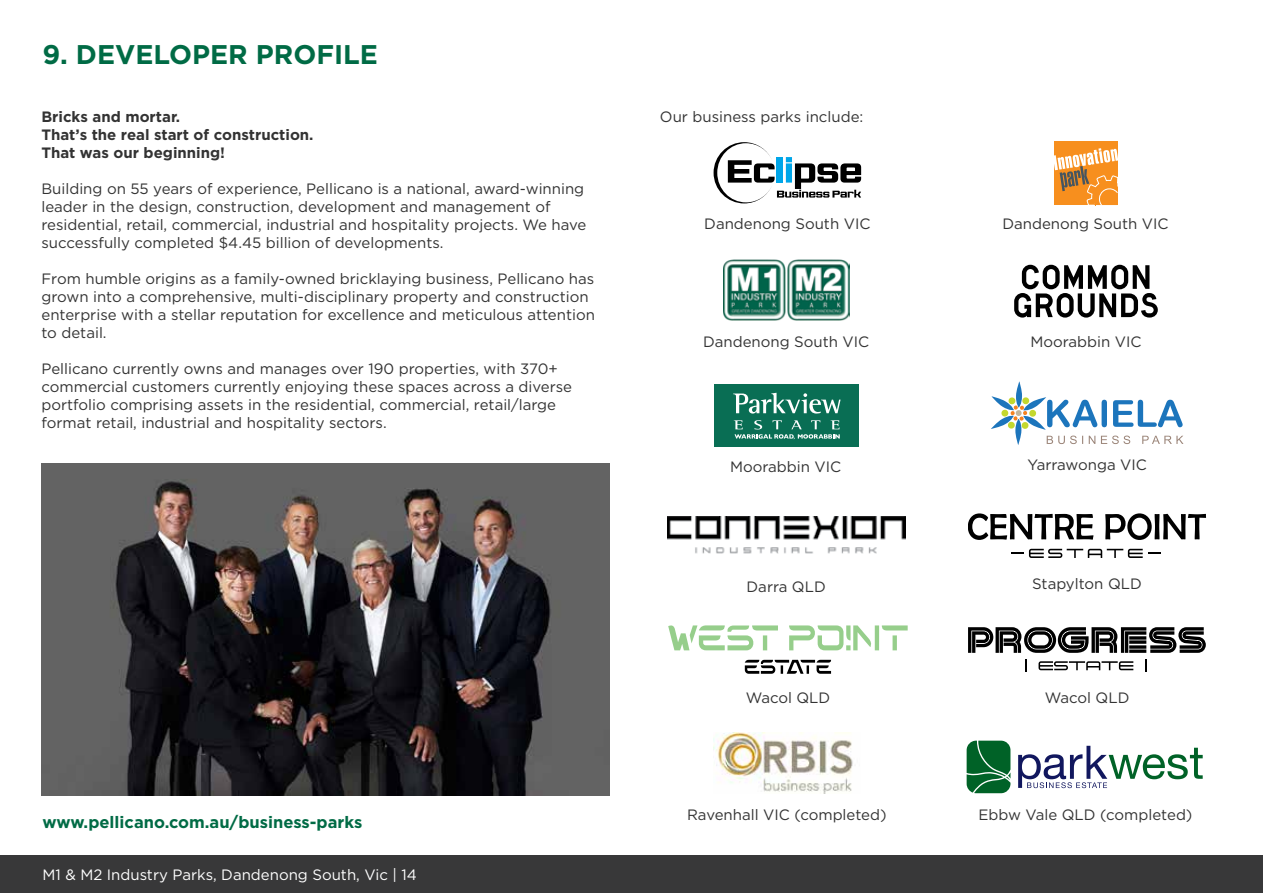
<style>
.page{position:relative;width:1263px;height:893px;background:#fff}
.page>*{position:absolute;margin:0;border:0;box-sizing:border-box;transform-origin:0 0}
.t1{font:700 27px "Gotham";color:#006b45}
.t2{font:700 16.5px "Gotham";color:#006b45}
.t3{font:15px/18px "Gotham";color:#333}
.t4{font:700 15px/18px "Gotham";color:#333}
.t5{font:15px "Gotham";color:#fff}
</style>
<div class="page">
<img style="left:41px;top:464px;width:568px;height:332px">
<img style="left:723px;top:259px;width:126px;height:62px">
<svg style="left:991px;top:381px;width:192px;height:64px"></svg>
<div style="left:1054px;top:141px;width:63px;height:64px;background:#f78f1e"></div>
<svg style="left:1054px;top:148px;width:64px;height:57px"></svg>
<svg style="left:1014px;top:265px;width:144px;height:53px"></svg>
<img style="left:667px;top:517px;width:238px;height:37px">
<svg style="left:968px;top:513px;width:125px;height:27px"></svg>
<svg style="left:1105px;top:513px;width:101px;height:27px"></svg>
<svg style="left:1011px;top:549px;width:150px;height:9px"></svg>
<svg style="left:789px;top:625px;width:119px;height:25px"></svg>
<svg style="left:668px;top:625px;width:110px;height:25px"></svg>
<svg style="left:745px;top:660px;width:87px;height:14px"></svg>
<img style="left:713px;top:732px;width:140px;height:62px">
<svg style="left:967px;top:741px;width:43px;height:52px;background:#1c733e"></svg>
<svg style="left:1018px;top:746px;width:185px;height:42px"></svg>
<svg style="left:1025px;top:660px;width:2px;height:12px"></svg>
<svg style="left:1038px;top:661px;width:95px;height:9px"></svg>
<svg style="left:1145px;top:660px;width:1px;height:12px"></svg>
<svg style="left:968px;top:627px;width:238px;height:26px"></svg>
<svg style="left:713px;top:142px;width:148px;height:61px"></svg>
<div style="left:714px;top:384px;width:145px;height:63px;background:#096e54"></div>
<svg style="left:733px;top:393px;width:107px;height:21px"></svg>
<svg style="left:734px;top:420px;width:106px;height:19px"></svg>
<div style="left:0;top:855px;width:1263px;height:38px;background:#383839"></div>
<h1 class="t1" style="left:43px;top:37px;width:337px">9. DEVELOPER PROFILE</h1>
<p class="t4" style="left:41px;top:107px;width:274px">Bricks and mortar.<br>That’s the real start of construction.<br>That was our beginning!</p>
<p class="t3" style="left:41px;top:179px;width:546px">Building on 55 years of experience, Pellicano is a national, award-winning leader in the design, construction, development and management of residential, retail, commercial, industrial and hospitality projects. We have successfully completed $4.45 billion of developments.</p>
<p class="t3" style="left:41px;top:269px;width:555px">From humble origins as a family-owned bricklaying business, Pellicano has grown into a comprehensive, multi-disciplinary property and construction enterprise with a stellar reputation for excellence and meticulous attention to detail.</p>
<p class="t3" style="left:41px;top:359px;width:532px">Pellicano currently owns and manages over 190 properties, with 370+ commercial customers currently enjoying these spaces across a diverse portfolio comprising assets in the residential, commercial, retail/large format retail, industrial and hospitality sectors.</p>
<p class="t2" style="left:43px;top:811px;width:321px">www.pellicano.com.au/business-parks</p>
<p class="t5" style="left:43px;top:865px;width:376px">M1 &amp; M2 Industry Parks, Dandenong South, Vic | 14</p>
<p class="t3" style="left:660px;top:107px;width:205px">Our business parks include:</p>
<p class="t3" style="left:704px;top:215px;width:168px">Dandenong South VIC</p>
<p class="t3" style="left:1002px;top:214px;width:168px">Dandenong South VIC</p>
<p class="t3" style="left:703px;top:332px;width:168px">Dandenong South VIC</p>
<p class="t3" style="left:1030px;top:332px;width:113px">Moorabbin VIC</p>
<p class="t3" style="left:730px;top:458px;width:113px">Moorabbin VIC</p>
<p class="t3" style="left:1027px;top:456px;width:121px">Yarrawonga VIC</p>
<p class="t3" style="left:747px;top:577px;width:81px">Darra QLD</p>
<p class="t3" style="left:1032px;top:574px;width:111px">Stapylton QLD</p>
<p class="t3" style="left:746px;top:688px;width:86px">Wacol QLD</p>
<p class="t3" style="left:1045px;top:688px;width:86px">Wacol QLD</p>
<p class="t3" style="left:687px;top:805px;width:201px">Ravenhall VIC (completed)</p>
<p class="t3" style="left:978px;top:805px;width:215px">Ebbw Vale QLD (completed)</p>
</div>
